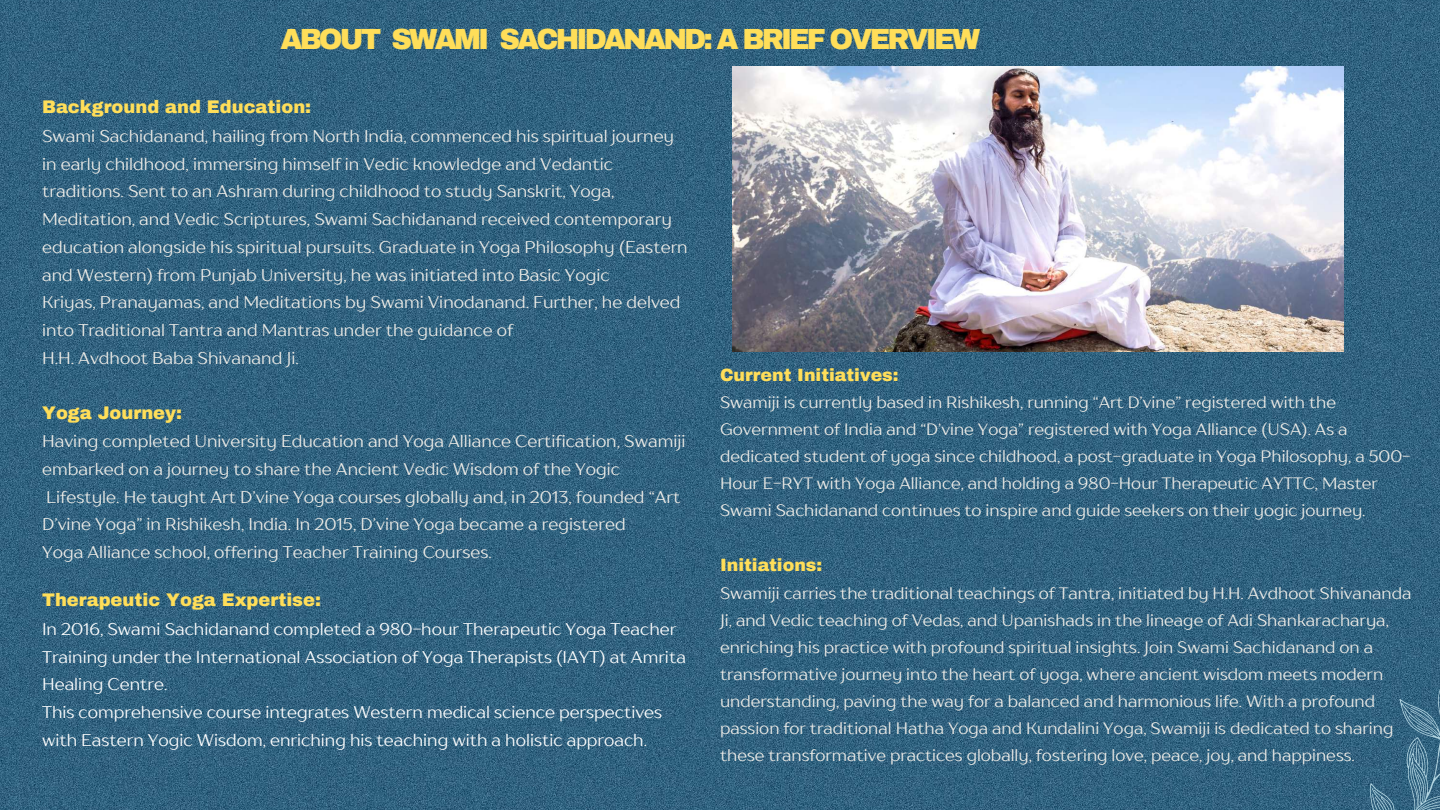
<style>
.page{position:relative;width:1440px;height:810px;background:#fff}
.page>*{position:absolute;margin:0;border:0;box-sizing:border-box;transform-origin:0 0}
.t1{font:900 28.5px "Archivo";letter-spacing:-.1em;color:#ffde59}
.t2{font:900 17.9px "Archivo";color:#ffde59}
.t3{font:900 17.4px "Archivo";color:#ffde59}
.t4{font:16.9px/27.7px "TT Drugs";color:#efede8}
.t5{font:16.9px/27.8px "TT Drugs";color:#fff}
.t6{font:16.5px/27px "TT Drugs";color:#efede8}
</style>
<div class="page">
<img style="left:0;top:0;width:1440px;height:810px">
<svg style="left:1326px;top:632px;width:114px;height:178px;background:#366784"></svg>
<img style="left:733px;top:66px;width:610px;height:286px">
<h1 class="t1" style="left:280px;top:24px;width:701px">ABOUT SWAMI SACHIDANAND: A BRIEF OVERVIEW</h1>
<p class="t2" style="left:42px;top:98px;width:271px">Background and Education:</p>
<p class="t4" style="left:42px;top:122px;width:647px">Swami Sachidanand, hailing from North India, commenced his spiritual journey in early childhood, immersing himself in Vedic knowledge and Vedantic traditions. Sent to an Ashram during childhood to study Sanskrit, Yoga, Meditation, and Vedic Scriptures, Swami Sachidanand received contemporary education alongside his spiritual pursuits. Graduate in Yoga Philosophy (Eastern and Western) from Punjab University, he was initiated into Basic Yogic<br>Kriyas, Pranayamas, and Meditations by Swami Vinodanand. Further, he delved into Traditional Tantra and Mantras under the guidance of<br>H.H. Avdhoot Baba Shivanand Ji.</p>
<p class="t2" style="left:42px;top:403px;width:142px">Yoga Journey:</p>
<p class="t4" style="left:42px;top:427px;width:645px">Having completed University Education and Yoga Alliance Certification, Swamiji embarked on a journey to share the Ancient Vedic Wisdom of the Yogic Lifestyle. He taught Art D’vine Yoga courses globally and, in 2013, founded “Art D’vine Yoga” in Rishikesh, India. In 2015, D’vine Yoga became a registered<br>Yoga Alliance school, offering Teacher Training Courses.</p>
<p class="t2" style="left:42px;top:590px;width:281px">Therapeutic Yoga Expertise:</p>
<p class="t5" style="left:42px;top:615px;width:645px">In 2016, Swami Sachidanand completed a 980-hour Therapeutic Yoga Teacher Training under the International Association of Yoga Therapists (IAYT) at Amrita Healing Centre.<br>This comprehensive course integrates Western medical science perspectives with Eastern Yogic Wisdom, enriching his teaching with a holistic approach.</p>
<p class="t3" style="left:720px;top:365px;width:180px">Current Initiatives:</p>
<p class="t6" style="left:720px;top:389px;width:692px">Swamiji is currently based in Rishikesh, running “Art D’vine” registered with the Government of India and “D’vine Yoga” registered with Yoga Alliance (USA). As a dedicated student of yoga since childhood, a post-graduate in Yoga Philosophy, a 500- Hour E-RYT with Yoga Alliance, and holding a 980-Hour Therapeutic AYTTC, Master Swami Sachidanand continues to inspire and guide seekers on their yogic journey.</p>
<p class="t3" style="left:720px;top:556px;width:104px">Initiations:</p>
<p class="t6" style="left:720px;top:579px;width:693px">Swamiji carries the traditional teachings of Tantra, initiated by H.H. Avdhoot Shivananda Ji, and Vedic teaching of Vedas, and Upanishads in the lineage of Adi Shankaracharya, enriching his practice with profound spiritual insights. Join Swami Sachidanand on a transformative journey into the heart of yoga, where ancient wisdom meets modern understanding, paving the way for a balanced and harmonious life. With a profound passion for traditional Hatha Yoga and Kundalini Yoga, Swamiji is dedicated to sharing these transformative practices globally, fostering love, peace, joy, and happiness.</p>
</div>
